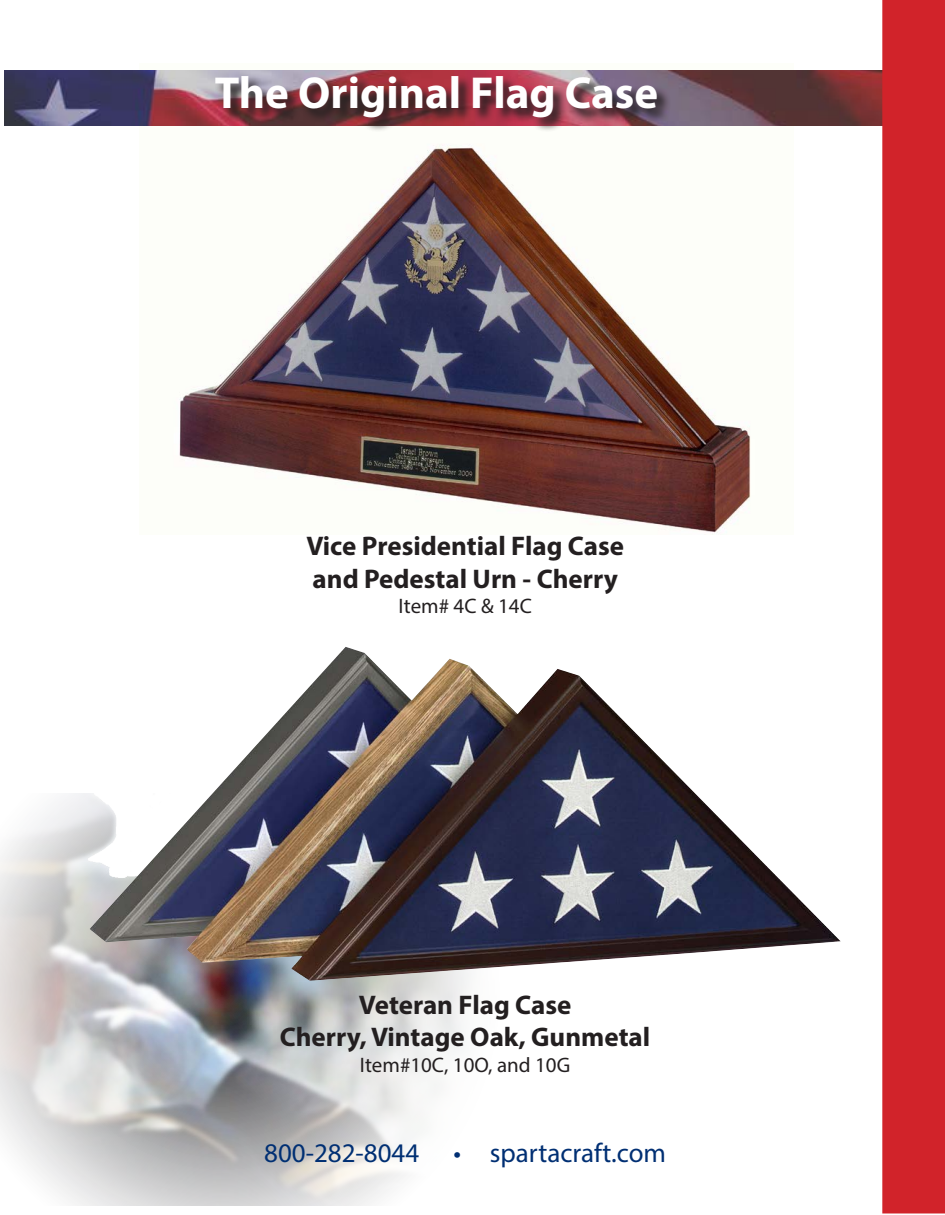
<style>
.page{position:relative;width:945px;height:1215px;background:#fff}
.page>*{position:absolute;margin:0;border:0;box-sizing:border-box;transform-origin:0 0}
.t1{font:700 45px "Myriad Pro";color:#fff}
.t2{font:700 27px "Myriad Pro";color:#231f20}
.t3{font:27px "Myriad Pro";color:#002f73}
.t4{font:21px "Myriad Pro";color:#231f20}
</style>
<div class="page">
<img style="left:0;top:794px;width:469px;height:411px">
<img style="left:179px;top:145px;width:572px;height:388px">
<img style="left:90px;top:647px;width:751px;height:334px">
<img style="left:4px;top:70px;width:878px;height:56px">
<div style="left:214px;top:75px;width:458px;height:58px;background:#231f20;opacity:.88"></div>
<div style="left:882px;top:0;width:63px;height:1213px;background:#d1232a"></div>
<p class="t1" style="left:215px;top:64px;width:445px">The Original Flag Case</p>
<p class="t2" style="left:306px;top:528px;width:319px">Vice Presidential Flag Case</p>
<p class="t2" style="left:313px;top:561px;width:307px">and Pedestal Urn - Cherry</p>
<p class="t4" style="left:399px;top:593px;width:135px">Item# 4C &amp; 14C</p>
<p class="t2" style="left:359px;top:987px;width:214px">Veteran Flag Case</p>
<p class="t2" style="left:280px;top:1020px;width:372px">Cherry, Vintage Oak, Gunmetal</p>
<p class="t4" style="left:360px;top:1052px;width:212px">Item#10C, 10O, and 10G</p>
<p class="t3" style="left:264px;top:1136px;width:157px">800-282-8044</p>
<p class="t3" style="left:454px;top:1136px;width:214px">• spartacraft.com</p>
</div>
